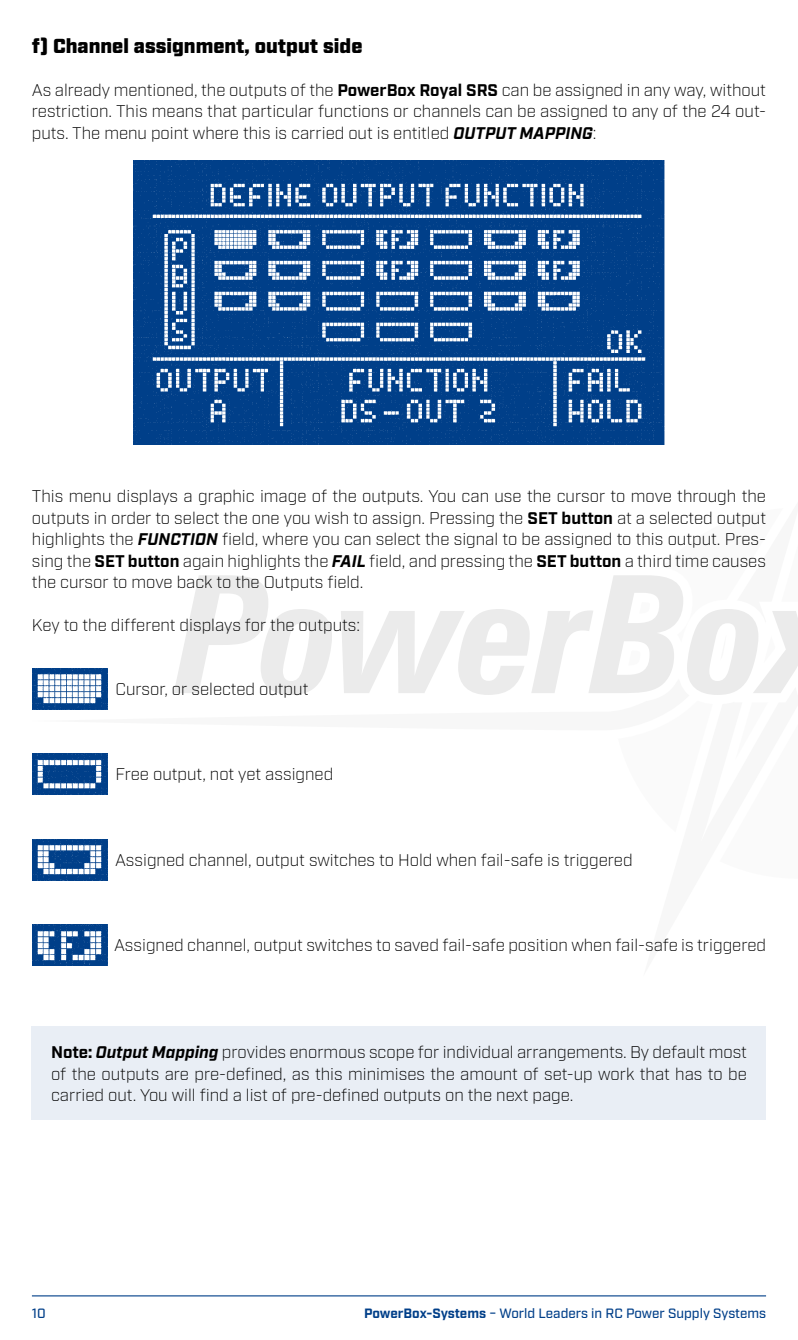
<style>
.page{position:relative;width:798px;height:1340px;background:#fff}
.page>*{position:absolute;margin:0;border:0;box-sizing:border-box;transform-origin:0 0}
.t1{font:900 20.25px "Industry";color:#000}
.t2{font:300 16.88px/21.4px "Industry";color:#000;text-align:justify}
.t3{font:500 13.5px "Industry";color:#003f89}
.s1{font-weight:700}
.s2{font-weight:700;font-style:italic}
</style>
<div class="page">
<hr style="left:32px;top:1295px;width:733px;height:1px;background:#003f89">
<svg style="left:174px;top:575px;width:158px;height:120px"></svg>
<svg style="left:341px;top:575px;width:456px;height:120px"></svg>
<div style="left:32px;top:1026px;width:733px;height:93px;background:#e9eef5"></div>
<img style="left:32px;top:668px;width:75px;height:41px">
<img style="left:32px;top:753px;width:75px;height:41px">
<img style="left:32px;top:839px;width:75px;height:41px">
<img style="left:32px;top:924px;width:75px;height:41px">
<img style="left:133px;top:160px;width:531px;height:285px">
<p class="t1" style="left:32px;top:34px;width:332px">f) Channel assignment, output side</p>
<p class="t2" style="left:32px;top:80px;width:735px">As already mentioned, the outputs of the <span class="s1">PowerBox Royal SRS</span> can be assigned in any way, without restriction. This means that particular functions or channels can be assigned to any of the 24 out&shy;puts. The menu point where this is carried out is entitled <span class="s2">OUTPUT MAPPING</span>:</p>
<p class="t2" style="left:32px;top:486px;width:735px">This menu displays a graphic image of the outputs. You can use the cursor to move through the outputs in order to select the one you wish to assign. Pressing the <span class="s1">SET button</span> at a selected output highlights the <span class="s2">FUNCTION</span> field, where you can select the signal to be assigned to this output. Pres&shy;sing the <span class="s1">SET button</span> again highlights the <span class="s2">FAIL</span> field, and pressing the <span class="s1">SET button</span> a third time causes the cursor to move back to the Outputs field.</p>
<p class="t2" style="left:32px;top:614px;width:329px">Key to the different displays for the outputs:</p>
<p class="t2" style="left:115px;top:678px;width:194px">Cursor, or selected output</p>
<p class="t2" style="left:115px;top:764px;width:219px">Free output, not yet assigned</p>
<p class="t2" style="left:115px;top:849px;width:519px">Assigned channel, output switches to Hold when fail-safe is triggered</p>
<p class="t2" style="left:114px;top:935px;width:653px">Assigned channel, output switches to saved fail-safe position when fail-safe is triggered</p>
<p class="t2" style="left:51px;top:1041px;width:697px"><span class="s1">Note:</span> <span class="s2">Output Mapping</span> provides enormous scope for individual arrangements. By default most of the outputs are pre-defined, as this minimises the amount of set-up work that has to be carried out. You will find a list of pre-defined outputs on the next page.</p>
<p class="t3" style="left:32px;top:1305px;width:15px">10</p>
<p class="t3" style="left:364px;top:1305px;width:403px"><span class="s1">PowerBox-Systems</span> − World Leaders in RC Power Supply Systems</p>
</div>
